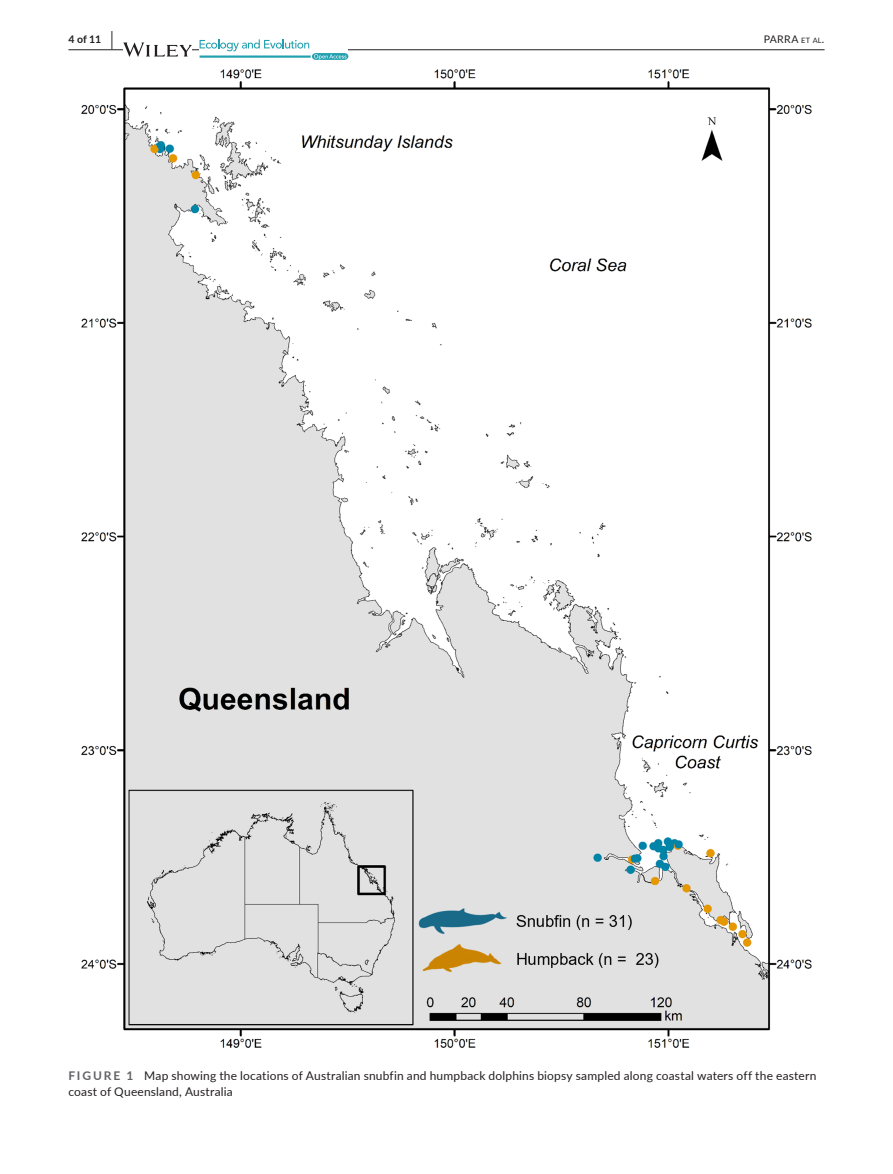
<style>
.page{position:relative;width:893px;height:1174px;background:#fff}
.page>*{position:absolute;margin:0;border:0;box-sizing:border-box;transform-origin:0 0}
.t1{font:12px/16.5px "Lato";letter-spacing:.015em;color:#231f20}
.t2{font:10.5px "Lato";letter-spacing:.025em;color:#231f20}
.t3{font:700 10.5px "Lato";color:#231f20}
.s1{font-size:19.5px}
.s2{font-size:7.35px}
.s3{font-weight:700;color:#636366}
</style>
<div class="page">
<hr style="left:68px;top:49px;width:756px;height:1px;background:#231f20">
<svg style="left:123px;top:42px;width:69px;height:15px"></svg>
<svg style="left:200px;top:39px;width:148px;height:21px"></svg>
<img style="left:81px;top:69px;width:731px;height:978px">
<p class="t3" style="left:68px;top:31px;width:46px">4 of 11 <span class="s1">|</span></p>
<p class="t2" style="left:764px;top:31px;width:62px">PARRA <span class="s2">et al</span>.</p>
<p class="t1" style="left:68px;top:1066px;width:749px"><span class="s3">FIGURE 1</span> Map showing the locations of Australian snubfin and humpback dolphins biopsy sampled along coastal waters off the eastern coast of Queensland, Australia</p>
</div>
